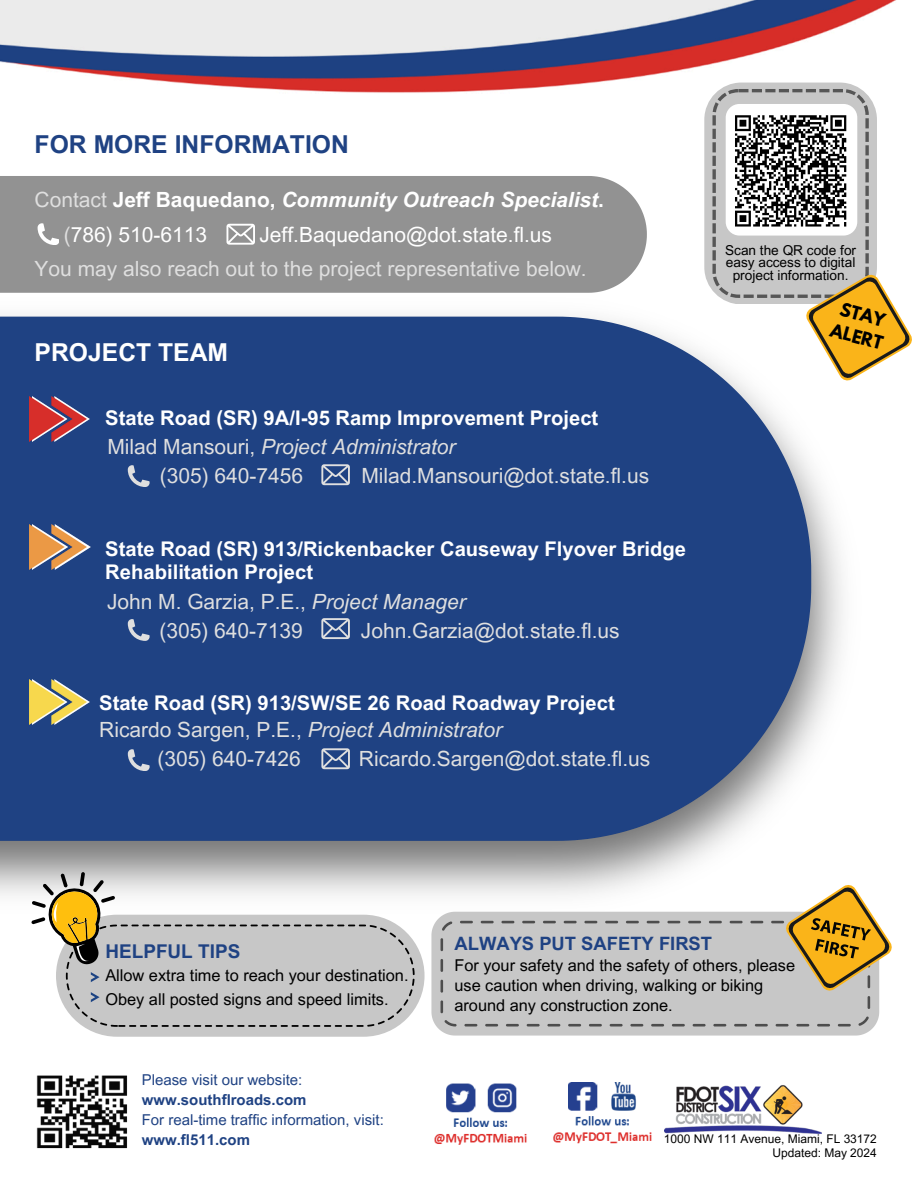
<style>
.page{position:relative;width:918px;height:1188px;background:#fff}
.page>*{position:absolute;margin:0;border:0;box-sizing:border-box;transform-origin:0 0}
.t1{font:700 24.75px "Arial MT Pro";color:#1f4283}
.t2{font:700 24.75px "Arial MT Pro";color:#fff}
.t3{font:21px/29.2px "Arial MT Pro";color:#dfdfdf}
.t4{font:italic 700 21px/34.8px "Arial MT Pro";color:#fff}
.t5{font:700 20.25px/23.5px "Arial MT Pro";color:#fff}
.t6{font:700 19.05px "Arial MT Pro";color:#1f4283}
.t7{font:700 18.45px "Arial MT Pro";color:#1f4283}
.t8{font:700 16.5px/22.5px "League Spartan";color:#000}
.t9{font:16.35px/20.1px "Arial MT Pro";color:#000}
.t10{font:15px/20.2px "Arial MT Pro";color:#1f4283}
.t11{font:700 15px "Arial MT Pro";color:#1f4283}
.t12{font:13.65px/12.3px "Arial MT Pro";color:#000;text-align:center}
.t13{font:12px "Arial MT Pro";color:#000}
.s1{font-weight:400;font-style:normal;color:#dfdfdf}
.s2{font-style:normal}
.s3{font-weight:400;font-style:normal}
.s4{color:#fff}
.s5{font-style:italic}
.s6{font-weight:700}
</style>
<div class="page">
<img style="left:36px;top:1075px;width:92px;height:74px">
<img style="left:664px;top:1085px;width:158px;height:49px">
<img style="left:0;top:0;width:896px;height:110px">
<div style="left:0;top:317px;width:811px;height:524px;background:#1f4283"></div>
<div style="left:56px;top:915px;width:369px;height:121px;background:#c7c7c7;border-radius:61px"></div>
<svg style="left:31px;top:872px;width:384px;height:155px"></svg>
<svg style="left:431px;top:912px;width:448px;height:123px;background:#c8c8c8"></svg>
<div style="left:441px;top:921px;width:429px;height:106px;background:#c7c7c7"></div>
<svg style="left:774px;top:884px;width:118px;height:118px"></svg>
<img style="left:87px;top:525px;width:3px;height:45px">
<img style="left:86px;top:396px;width:4px;height:45px">
<img style="left:29px;top:396px;width:57px;height:45px">
<img style="left:29px;top:525px;width:58px;height:45px">
<img style="left:86px;top:679px;width:4px;height:45px">
<img style="left:29px;top:679px;width:57px;height:45px">
<svg style="left:128px;top:465px;width:21px;height:22px"></svg>
<svg style="left:321px;top:464px;width:29px;height:21px"></svg>
<svg style="left:128px;top:619px;width:21px;height:21px"></svg>
<svg style="left:321px;top:618px;width:29px;height:21px"></svg>
<svg style="left:128px;top:749px;width:21px;height:22px"></svg>
<svg style="left:321px;top:748px;width:28px;height:21px"></svg>
<img style="left:434px;top:1082px;width:218px;height:63px">
<div style="left:0;top:176px;width:647px;height:117px;background:#929292"></div>
<svg style="left:38px;top:223px;width:21px;height:22px"></svg>
<svg style="left:227px;top:224px;width:28px;height:21px"></svg>
<div style="left:704px;top:83px;width:173px;height:221px;background:#c7c7c7;border-radius:37px"></div>
<svg style="left:712px;top:89px;width:200px;height:306px"></svg>
<h3 class="t1" style="left:35px;top:135px;width:316px">FOR MORE INFORMATION</h3>
<h2 class="t4" style="left:64px;top:185px;width:542px;text-indent:-29px"><span class="s1">Contact</span> <span class="s2">Jeff Baquedano,</span> Community Outreach Specialist<span class="s2">. </span><span class="s1">(</span><span class="s3">786) 510-6113</span></h2>
<h2 class="t3" style="left:35px;top:219px;width:553px;line-height:34.8px;text-indent:225px"><span class="s4">Jeff.Baquedano@dot.state.fl.us<br></span>You may also reach out to the project representative below.</h2>
<h2 class="t2" style="left:35px;top:343px;width:195px">PROJECT TEAM</h2>
<p class="t5" style="left:105px;top:409px;width:495px">State Road (SR) 9A/I-95 Ramp Improvement Project</p>
<p class="t3" style="left:160px;top:435px;width:297px;text-indent:-52px">Milad Mansouri, <span class="s5">Project Administrator </span>(305) 640-7456</p>
<p class="t3" style="left:361px;top:464px;width:289px">Milad.Mansouri@dot.state.fl.us</p>
<p class="t5" style="left:105px;top:540px;width:582px">State Road (SR) 913/Rickenbacker Causeway Flyover Bridge<br>Rehabilitation Project</p>
<p class="t3" style="left:159px;top:589px;width:308px;text-indent:-52px">John M. Garzia, P.E., <span class="s5">Project Manager </span>(305) 640-7139</p>
<p class="t3" style="left:361px;top:619px;width:260px">John.Garzia@dot.state.fl.us</p>
<p class="t5" style="left:99px;top:694px;width:517px">State Road (SR) 913/SW/SE 26 Road Roadway Project</p>
<p class="t3" style="left:157px;top:718px;width:346px;text-indent:-58px">Ricardo Sargen, P.E., <span class="s5">Project Administrator </span>(305) 640-7426</p>
<p class="t3" style="left:359px;top:747px;width:293px">Ricardo.Sargen@dot.state.fl.us</p>
<p class="t12" style="left:725px;top:246px;width:133px">Scan the QR code for easy access to digital project information.</p>
<p class="t8" style="left:839px;top:299px;width:55px;rotate:15deg">STAY<br>ALERT</p>
<p class="t6" style="left:105px;top:944px;width:137px">HELPFUL TIPS</p>
<p class="t9" style="left:105px;top:965px;width:305px;line-height:24.3px">Allow extra time to reach your destination.<br>Obey all posted signs and speed limits.</p>
<h3 class="t7" style="left:454px;top:936px;width:259px">ALWAYS PUT SAFETY FIRST</h3>
<h3 class="t9" style="left:454px;top:957px;width:342px">For your safety and the safety of others, please use caution when driving, walking or biking around any construction zone.</h3>
<p class="t10" style="left:142px;top:1071px;width:244px">Please visit our website: <span class="s6">www.southflroads.com<br></span>For real-time traffic information, visit:</p>
<p class="t11" style="left:142px;top:1135px;width:110px">www.fl511.com</p>
<h6 class="t13" style="left:664px;top:1134px;width:215px">1000 NW 111 Avenue, Miami, FL 33172</h6>
<p class="t13" style="left:772px;top:1148px;width:106px">Updated: May 2024</p>
</div>
